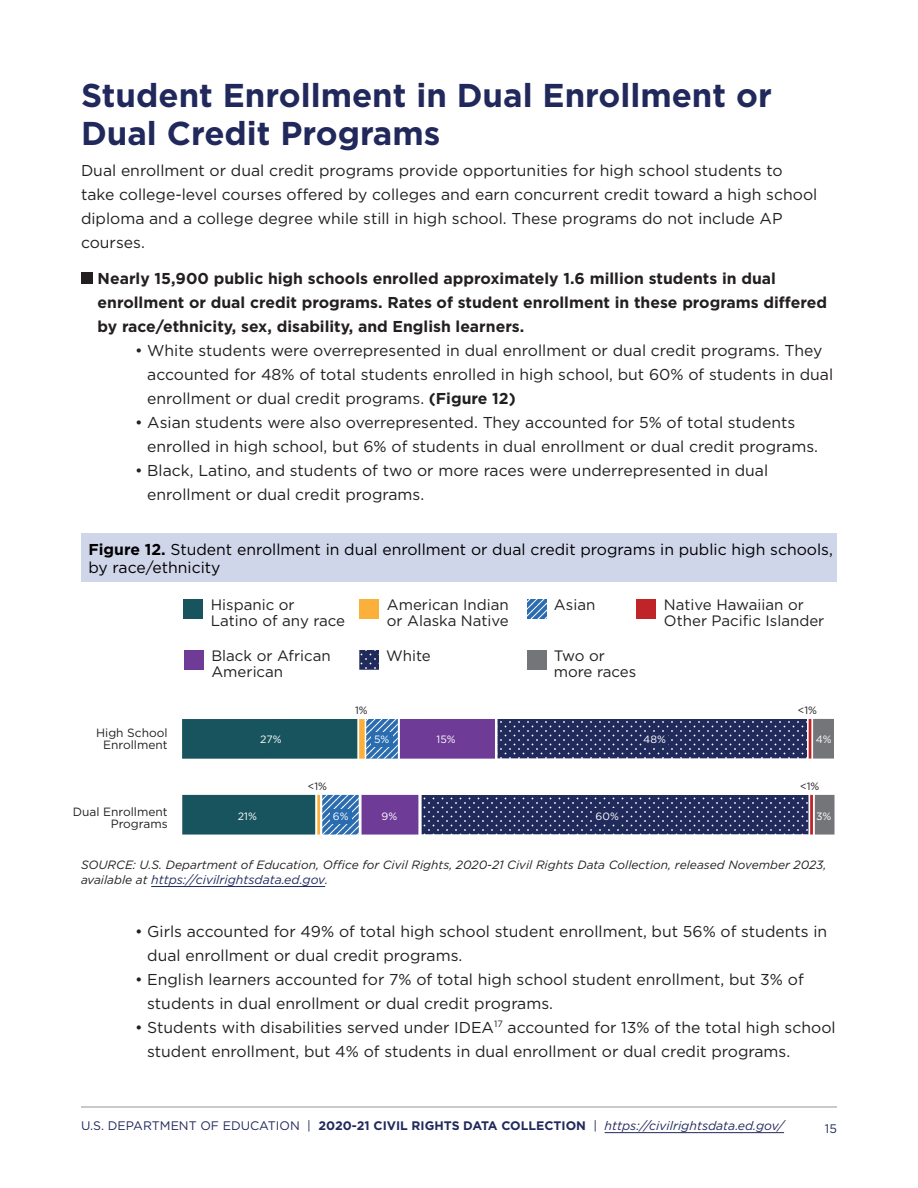
<style>
.page{position:relative;width:918px;height:1188px;background:#fff}
.page>*{position:absolute;margin:0;border:0;box-sizing:border-box;transform-origin:0 0}
.t1{font:700 33px/37.5px "Gotham";color:#21295c}
.t2{font:15.75px/24px "Gotham";color:#231f20}
.t3{font:700 15.75px/24px "Gotham";color:#231f20}
.t4{font:15.75px/18px "Gotham";color:#000}
.t5{font:15px/16.6px "Gotham";color:#231f20}
.t6{font:700 12.3px "Gotham";color:#21295c}
.t7{font:italic 12.3px "Gotham";color:#21295c}
.t8{font:12.3px "Gotham";color:#21295c}
.t9{font:italic 12px "Gotham";color:#231f20}
.t10{font:12px/12px "Gotham";color:#231f20;text-align:right}
.t11{font:10.65px "Gotham";color:#fff}
.t12{font:10.65px "Gotham";color:#231f20}
.t13{font:9.15px "Gotham";color:#231f20}
.s1{font-weight:700}
.s2{font-size:12px;color:#231f20}
.s3{font-weight:400}
.s4{font-weight:400;font-style:italic}
</style>
<div class="page">
<hr style="left:605px;top:1132px;width:179px;height:1px;background:#21295c">
<hr style="left:81px;top:1107px;width:756px;height:1px;background:#939598">
<div style="left:81px;top:272px;width:12px;height:12px;background:#231f20"></div>
<div style="left:81px;top:533px;width:756px;height:49px;background:#d0d6ea"></div>
<div style="left:527px;top:650px;width:20px;height:20px;background:#747578"></div>
<div style="left:636px;top:599px;width:20px;height:20px;background:#be2428"></div>
<div style="left:359px;top:599px;width:20px;height:20px;background:#fbb03c"></div>
<div style="left:184px;top:650px;width:20px;height:20px;background:#6e3b97"></div>
<div style="left:183px;top:599px;width:20px;height:20px;background:#18545d"></div>
<svg style="left:182px;top:794px;width:653px;height:41px;background:#3f4e74"></svg>
<svg style="left:182px;top:718px;width:652px;height:41px;background:#424f75"></svg>
<div style="left:371px;top:732px;width:21px;height:14px;background:#296cb0"></div>
<div style="left:642px;top:732px;width:26px;height:14px;background:#202a5b"></div>
<div style="left:593px;top:809px;width:28px;height:14px;background:#202a5b"></div>
<div style="left:330px;top:810px;width:21px;height:14px;background:#296cb0"></div>
<svg style="left:527px;top:599px;width:20px;height:20px"></svg>
<svg style="left:359px;top:650px;width:20px;height:20px"></svg>
<hr style="left:151px;top:886px;width:174px;height:1px;background:#21295c">
<h1 class="t1" style="left:81px;top:77px;width:692px">Student Enrollment in Dual Enrollment or<br>Dual Credit Programs</h1>
<p class="t2" style="left:81px;top:158px;width:738px">Dual enrollment or dual credit programs provide opportunities for high school students to take college-level courses offered by colleges and earn concurrent credit toward a high school diploma and a college degree while still in high school. These programs do not include AP courses.</p>
<p class="t3" style="left:98px;top:266px;width:731px">Nearly 15,900 public high schools enrolled approximately 1.6 million students in dual enrollment or dual credit programs. Rates of student enrollment in these programs differed by race/ethnicity, sex, disability, and English learners.</p>
<p class="t2" style="left:147px;top:338px;width:687px;text-indent:-12px">• White students were overrepresented in dual enrollment or dual credit programs. They accounted for 48% of total students enrolled in high school, but 60% of students in dual enrollment or dual credit programs. <span class="s1">(Figure 12)</span></p>
<p class="t2" style="left:147px;top:410px;width:672px;text-indent:-12px">• Asian students were also overrepresented. They accounted for 5% of total students enrolled in high school, but 6% of students in dual enrollment or dual credit programs.</p>
<p class="t2" style="left:147px;top:458px;width:622px;text-indent:-12px">• Black, Latino, and students of two or more races were underrepresented in dual enrollment or dual credit programs.</p>
<p class="t4" style="left:89px;top:540px;width:746px"><span class="s1">Figure 12.</span> Student enrollment in dual enrollment or dual credit programs in public high schools, by race/ethnicity</p>
<p class="t5" style="left:211px;top:596px;width:136px">Hispanic or<br>Latino of any race</p>
<p class="t5" style="left:387px;top:596px;width:123px">American Indian</p>
<p class="t5" style="left:554px;top:596px;width:43px">Asian</p>
<p class="t5" style="left:387px;top:612px;width:124px">or Alaska Native</p>
<p class="t5" style="left:211px;top:647px;width:121px">Black or African</p>
<p class="t5" style="left:386px;top:647px;width:46px">White</p>
<p class="t5" style="left:211px;top:663px;width:73px">American</p>
<p class="t5" style="left:554px;top:647px;width:84px">Two or more races</p>
<p class="t5" style="left:664px;top:596px;width:162px">Native Hawaiian or<br>Other Pacific Islander</p>
<p class="t10" style="left:96px;top:726px;width:73px;text-align:center">High School<br>Enrollment</p>
<p class="t10" style="left:73px;top:806px;width:96px">Dual Enrollment<br>Programs</p>
<p class="t12" style="left:355px;top:704px;width:14px">1%</p>
<p class="t12" style="left:798px;top:704px;width:21px">&lt;1%</p>
<p class="t11" style="left:260px;top:732px;width:23px">27%</p>
<p class="t11" style="left:374px;top:732px;width:17px">5%</p>
<p class="t11" style="left:437px;top:732px;width:21px">15%</p>
<p class="t11" style="left:816px;top:732px;width:17px">4%</p>
<p class="t11" style="left:643px;top:732px;width:24px">48%</p>
<p class="t12" style="left:308px;top:779px;width:21px">&lt;1%</p>
<p class="t12" style="left:800px;top:779px;width:21px">&lt;1%</p>
<p class="t11" style="left:333px;top:809px;width:17px">6%</p>
<p class="t11" style="left:596px;top:809px;width:25px">60%</p>
<p class="t11" style="left:238px;top:809px;width:21px">21%</p>
<p class="t11" style="left:382px;top:809px;width:17px">9%</p>
<p class="t11" style="left:816px;top:809px;width:17px">3%</p>
<p class="t9" style="left:81px;top:857px;width:747px">SOURCE: U.S. Department of Education, Office for Civil Rights, 2020-21 Civil Rights Data Collection, released November 2023,</p>
<p class="t7" style="left:81px;top:872px;width:249px"><span class="s2">available at</span> https://civilrightsdata.ed.gov<span class="s2">.</span></p>
<p class="t2" style="left:147px;top:919px;width:682px;text-indent:-12px">• Girls accounted for 49% of total high school student enrollment, but 56% of students in dual enrollment or dual credit programs.</p>
<p class="t2" style="left:147px;top:967px;width:658px;text-indent:-12px">• English learners accounted for 7% of total high school student enrollment, but 3% of students in dual enrollment or dual credit programs.</p>
<p class="t2" style="left:147px;top:1015px;width:690px;text-indent:-12px">• Students with disabilities served under IDEA accounted for 13% of the total high school student enrollment, but 4% of students in dual enrollment or dual credit programs.</p>
<p class="t13" style="left:494px;top:1018px;width:10px">17</p>
<p class="t6" style="left:81px;top:1118px;width:705px"><span class="s3">U.S. DEPARTMENT OF EDUCATION |</span> 2020-21 CIVIL RIGHTS DATA COLLECTION <span class="s3">|</span> <span class="s4">https://civilrightsdata.ed.gov/</span></p>
<p class="t8" style="left:825px;top:1121px;width:14px">15</p>
</div>
